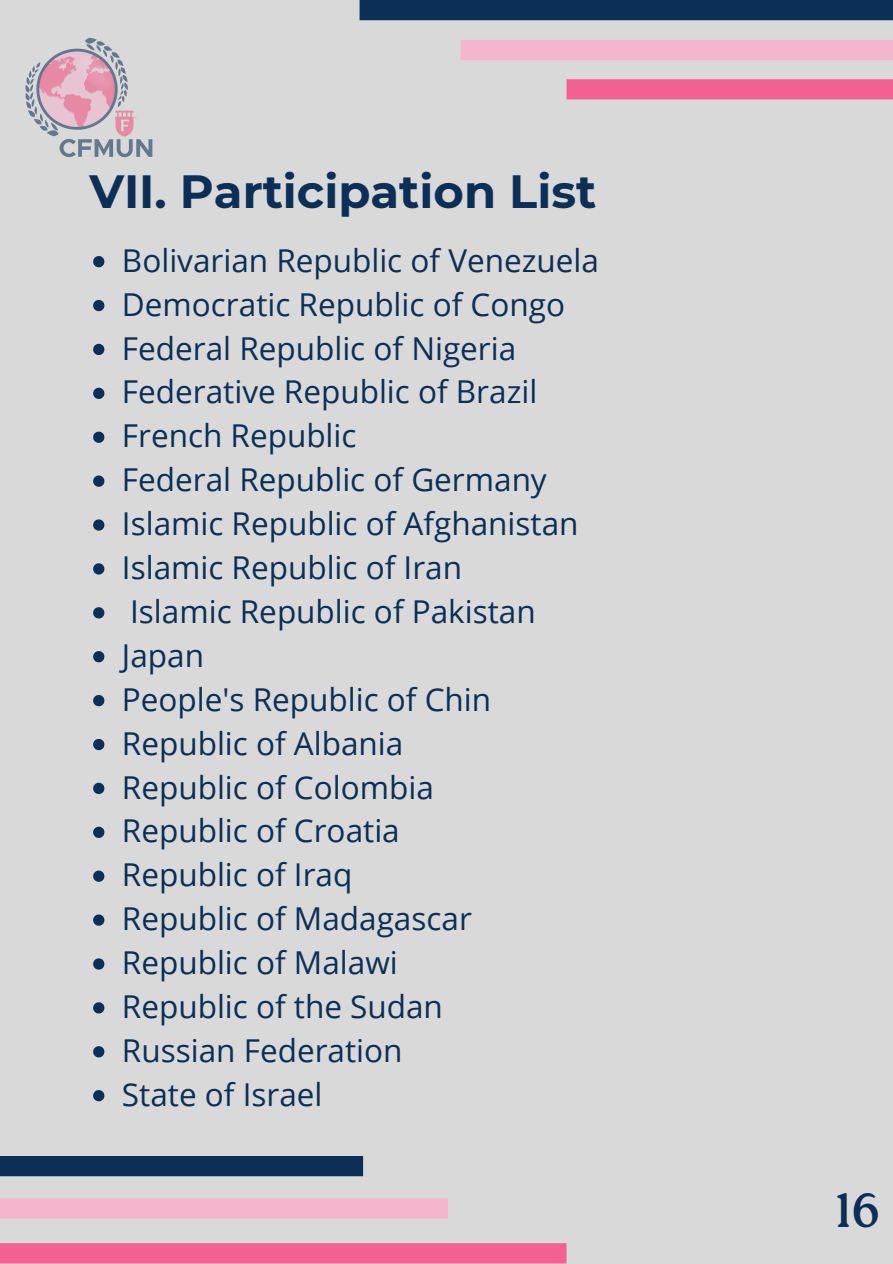
<style>
.page{position:relative;width:893px;height:1264px;background:#fff}
.page>*{position:absolute;margin:0;border:0;box-sizing:border-box;transform-origin:0 0}
.t1{font:47.85px "Roca One";color:#0b2f57}
.t2{font:700 46.5px "Montserrat";color:#0b2f57}
.t3{font:31.5px "Open Sans";color:#0b2f57}
</style>
<div class="page">
<div style="left:0;top:0;width:892px;height:1263px;background:#d9d9d9"></div>
<div style="left:359px;top:0;width:533px;height:20px;background:#0b2f57"></div>
<div style="left:460px;top:40px;width:432px;height:20px;background:#f4b5cd"></div>
<div style="left:566px;top:79px;width:326px;height:20px;background:#f26191"></div>
<div style="left:0;top:1155px;width:363px;height:21px;background:#0b2f57"></div>
<div style="left:0;top:1198px;width:448px;height:20px;background:#f4b5cd"></div>
<div style="left:0;top:1243px;width:566px;height:20px;background:#f26191"></div>
<img style="left:25px;top:37px;width:128px;height:121px">
<svg style="left:93px;top:256px;width:11px;height:11px"></svg>
<svg style="left:93px;top:300px;width:11px;height:11px"></svg>
<svg style="left:93px;top:344px;width:11px;height:11px"></svg>
<svg style="left:93px;top:388px;width:11px;height:11px"></svg>
<svg style="left:93px;top:431px;width:11px;height:12px"></svg>
<svg style="left:93px;top:475px;width:11px;height:12px"></svg>
<svg style="left:93px;top:519px;width:11px;height:11px"></svg>
<svg style="left:93px;top:563px;width:11px;height:11px"></svg>
<svg style="left:93px;top:607px;width:11px;height:11px"></svg>
<svg style="left:93px;top:651px;width:11px;height:11px"></svg>
<svg style="left:93px;top:695px;width:11px;height:11px"></svg>
<svg style="left:93px;top:739px;width:11px;height:11px"></svg>
<svg style="left:93px;top:782px;width:11px;height:12px"></svg>
<svg style="left:93px;top:826px;width:11px;height:12px"></svg>
<svg style="left:93px;top:870px;width:11px;height:11px"></svg>
<svg style="left:93px;top:914px;width:11px;height:11px"></svg>
<svg style="left:93px;top:958px;width:11px;height:11px"></svg>
<svg style="left:93px;top:1002px;width:11px;height:11px"></svg>
<svg style="left:93px;top:1046px;width:11px;height:11px"></svg>
<svg style="left:93px;top:1090px;width:11px;height:11px"></svg>
<h1 class="t2" style="left:89px;top:162px;width:508px">VII. Participation List</h1>
<p class="t3" style="left:122px;top:238px;width:478px">Bolivarian Republic of Venezuela</p>
<p class="t3" style="left:122px;top:282px;width:444px">Democratic Republic of Congo</p>
<p class="t3" style="left:122px;top:326px;width:396px">Federal Republic of Nigeria</p>
<p class="t3" style="left:122px;top:370px;width:417px">Federative Republic of Brazil</p>
<p class="t3" style="left:122px;top:414px;width:236px">French Republic</p>
<p class="t3" style="left:122px;top:457px;width:426px">Federal Republic of Germany</p>
<p class="t3" style="left:122px;top:501px;width:458px">Islamic Republic of Afghanistan</p>
<p class="t3" style="left:122px;top:545px;width:341px">Islamic Republic of Iran</p>
<p class="t3" style="left:130px;top:589px;width:407px">Islamic Republic of Pakistan</p>
<p class="t3" style="left:122px;top:633px;width:84px">Japan</p>
<p class="t3" style="left:122px;top:677px;width:370px">People's Republic of Chin</p>
<p class="t3" style="left:122px;top:721px;width:283px">Republic of Albania</p>
<p class="t3" style="left:122px;top:765px;width:313px">Republic of Colombia</p>
<p class="t3" style="left:122px;top:808px;width:279px">Republic of Croatia</p>
<p class="t3" style="left:122px;top:852px;width:232px">Republic of Iraq</p>
<p class="t3" style="left:122px;top:896px;width:351px">Republic of Madagascar</p>
<p class="t3" style="left:122px;top:940px;width:277px">Republic of Malawi</p>
<p class="t3" style="left:122px;top:984px;width:322px">Republic of the Sudan</p>
<p class="t3" style="left:122px;top:1028px;width:282px">Russian Federation</p>
<p class="t3" style="left:122px;top:1072px;width:202px">State of Israel</p>
<p class="t1" style="left:834px;top:1182px;width:46px">16</p>
</div>
